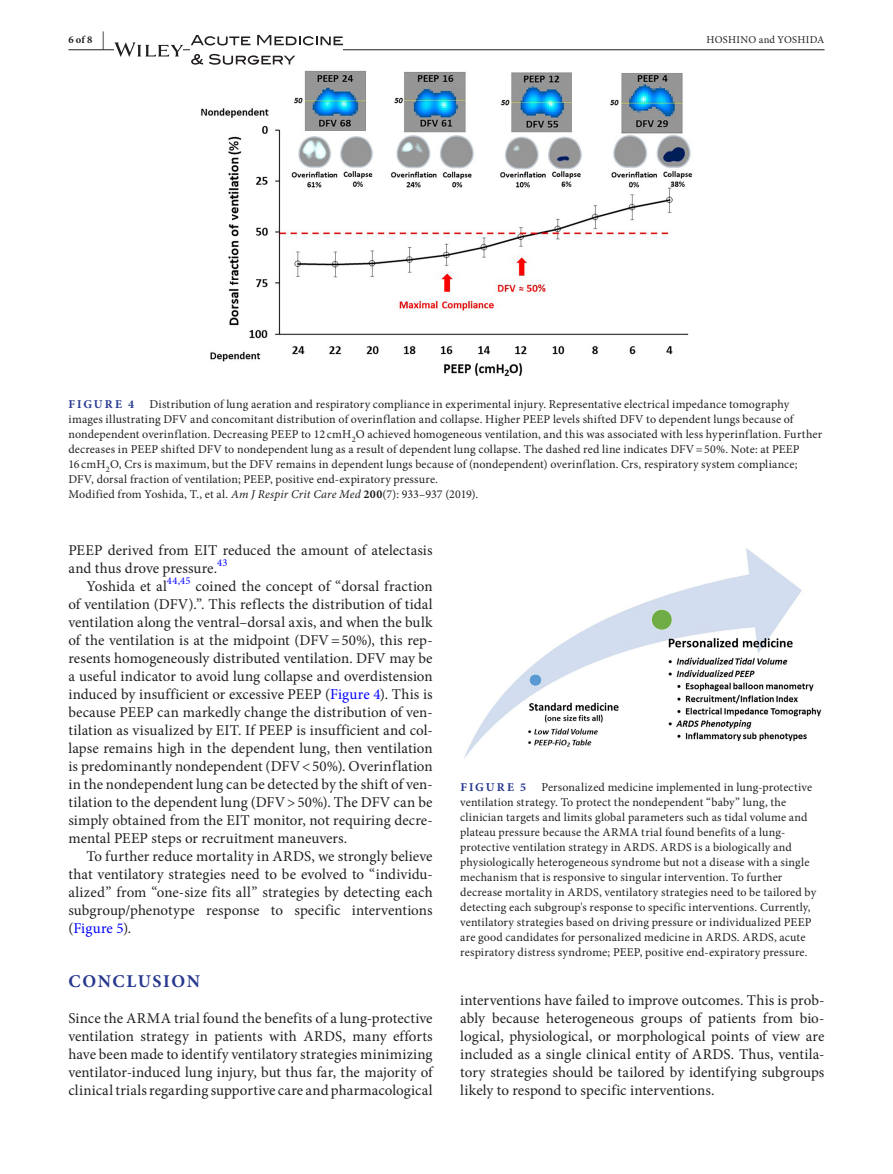
<style>
.page{position:relative;width:893px;height:1174px;background:#fff}
.page>*{position:absolute;margin:0;border:0;box-sizing:border-box;transform-origin:0 0}
.t1{font:700 18px "Minion Pro";letter-spacing:.085em;color:#27388e}
.t2{font:15px/18px "Minion Pro";letter-spacing:.005em;color:#231f20;text-align:justify}
.t3{font:12px/15px "Minion Pro";letter-spacing:.01em;color:#231f20}
.t4{font:700 12px "Minion Pro";letter-spacing:.17em;color:#27388e}
.t5{font:10.5px "Minion Pro";letter-spacing:.02em;color:#231f20}
.t6{font:10.5px "Minion Pro";color:#00f}
.t7{font:700 10.5px "Minion Pro";color:#231f20}
.s1{font-size:18px}
.s2{font-style:italic}
.s3{font-weight:700}
.s4{color:#00f}
</style>
<div class="page">
<hr style="left:68px;top:49px;width:756px;height:1px;background:#231f20">
<svg style="left:114px;top:42px;width:69px;height:15px"></svg>
<div style="left:191px;top:35px;width:152px;height:30px;background:#fff"></div>
<svg style="left:191px;top:35px;width:59px;height:10px"></svg>
<svg style="left:257px;top:35px;width:86px;height:10px"></svg>
<svg style="left:191px;top:54px;width:12px;height:11px"></svg>
<svg style="left:209px;top:54px;width:86px;height:11px"></svg>
<img style="left:201px;top:70px;width:492px;height:306px">
<img style="left:464px;top:548px;width:358px;height:211px">
<p class="t7" style="left:68px;top:32px;width:38px">6 of 8 <span class="s1">|</span></p>
<p class="t5" style="left:707px;top:32px;width:119px">HOSHINO and YOSHIDA</p>
<p class="t3" style="left:68px;top:396px;width:755px;text-indent:81px">Distribution of lung aeration and respiratory compliance in experimental injury. Representative electrical impedance tomography images illustrating DFV and concomitant distribution of overinflation and collapse. Higher PEEP levels shifted DFV to dependent lungs because of nondependent overinflation. Decreasing PEEP to 12 cmH<sub>2</sub>O achieved homogeneous ventilation, and this was associated with less hyperinflation. Further decreases in PEEP shifted DFV to nondependent lung as a result of dependent lung collapse. The dashed red line indicates DFV=50%. Note: at PEEP<br>16 cmH<sub>2</sub>O, Crs is maximum, but the DFV remains in dependent lungs because of (nondependent) overinflation. Crs, respiratory system compliance; DFV, dorsal fraction of ventilation; PEEP, positive end-expiratory pressure.<br>Modified from Yoshida, T., et al. <span class="s2">Am J Respir Crit Care Med</span> <span class="s3">200</span>(7): 933–937 (2019).</p>
<p class="t4" style="left:69px;top:395px;width:67px">FIGURE 4</p>
<p class="t2" style="left:68px;top:541px;width:366px">PEEP derived from EIT reduced the amount of atelectasis and thus drove pressure.</p>
<p class="t6" style="left:217px;top:556px;width:12px">43</p>
<p class="t2" style="left:86px;top:577px;width:82px">Yoshida et al</p>
<p class="t6" style="left:167px;top:574px;width:25px">44,45</p>
<p class="t2" style="left:68px;top:577px;width:366px;text-indent:127px">coined the concept of “dorsal fraction of ventilation (DFV).”. This reflects the distribution of tidal ventilation along the ventral–dorsal axis, and when the bulk of the ventilation is at the midpoint (DFV=50%), this rep&shy;resents homogeneously distributed ventilation. DFV may be a useful indicator to avoid lung collapse and overdistension induced by insufficient or excessive PEEP (<span class="s4">Figure 4</span>). This is because PEEP can markedly change the distribution of ven&shy;tilation as visualized by EIT. If PEEP is insufficient and col&shy;lapse remains high in the dependent lung, then ventilation is predominantly nondependent (DFV&lt;50%). Overinflation in the nondependent lung can be detected by the shift of ven&shy;tilation to the dependent lung (DFV&gt;50%). The DFV can be simply obtained from the EIT monitor, not requiring decre&shy;mental PEEP steps or recruitment maneuvers.</p>
<p class="t2" style="left:68px;top:847px;width:366px;text-indent:18px">To further reduce mortality in ARDS, we strongly believe that ventilatory strategies need to be evolved to “individu&shy;alized” from “one-size fits all” strategies by detecting each subgroup/phenotype response to specific interventions (<span class="s4">Figure 5</span>).</p>
<p class="t1" style="left:68px;top:969px;width:133px">CONCLUSION</p>
<p class="t2" style="left:68px;top:1009px;width:366px">Since the ARMA trial found the benefits of a lung-protective ventilation strategy in patients with ARDS, many efforts have been made to identify ventilatory strategies minimizing ventilator-induced lung injury, but thus far, the majority of clinical trials regarding supportive care and pharmacological</p>
<p class="t3" style="left:460px;top:780px;width:357px;text-indent:81px">Personalized medicine implemented in lung-protective ventilation strategy. To protect the nondependent “baby” lung, the clinician targets and limits global parameters such as tidal volume and plateau pressure because the ARMA trial found benefits of a lung&shy;protective ventilation strategy in ARDS. ARDS is a biologically and physiologically heterogeneous syndrome but not a disease with a single mechanism that is responsive to singular intervention. To further decrease mortality in ARDS, ventilatory strategies need to be tailored by detecting each subgroup's response to specific interventions. Currently, ventilatory strategies based on driving pressure or individualized PEEP are good candidates for personalized medicine in ARDS. ARDS, acute respiratory distress syndrome; PEEP, positive end-expiratory pressure.</p>
<p class="t4" style="left:460px;top:779px;width:67px">FIGURE 5</p>
<p class="t2" style="left:460px;top:991px;width:366px">interventions have failed to improve outcomes. This is prob&shy;ably because heterogeneous groups of patients from bio&shy;logical, physiological, or morphological points of view are included as a single clinical entity of ARDS. Thus, ventila&shy;tory strategies should be tailored by identifying subgroups likely to respond to specific interventions.</p>
</div>
